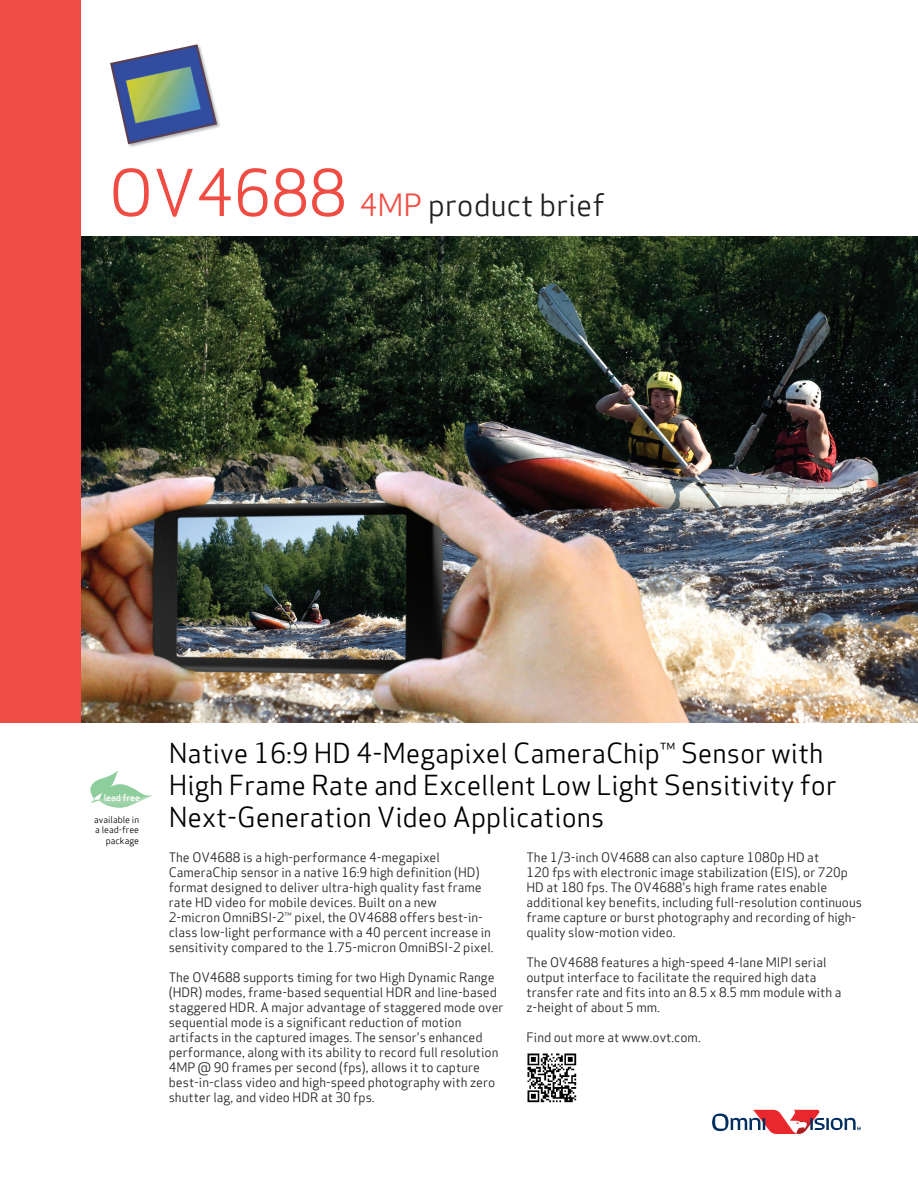
<style>
.page{position:relative;width:918px;height:1188px;background:#fff}
.page>*{position:absolute;margin:0;border:0;box-sizing:border-box;transform-origin:0 0}
.t1{font:30px "Apex Sans Book T";color:#231f20}
.t2{font:27px/32.2px "Apex Sans Book T";color:#000}
.t3{font:12.75px/15px "Apex Sans Book T";color:#231f20}
.t4{font:9.15px "Apex Sans Medium T";color:#fff}
.t5{font:9px/10.5px "Apex Sans Book T";color:#000;text-align:right}
.s1{font-size:63px;color:#ef4d44}
.s2{color:#ef4d44}
</style>
<div class="page">
<img style="left:81px;top:236px;width:837px;height:486px">
<div style="left:0;top:0;width:81px;height:722px;background:#ef4d44"></div>
<svg style="left:90px;top:770px;width:63px;height:38px"></svg>
<svg style="left:712px;top:1110px;width:149px;height:24px"></svg>
<img style="left:110px;top:44px;width:110px;height:103px">
<img style="left:527px;top:1053px;width:50px;height:50px">
<h1 class="t1" style="left:109px;top:186px;width:497px"><span class="s1">OV4688</span> <span class="s2">4MP</span> product brief</h1>
<p class="t4" style="left:104px;top:792px;width:38px">lead free</p>
<p class="t5" style="left:94px;top:814px;width:46px">available in a lead-free package</p>
<h2 class="t2" style="left:169px;top:736px;width:669px">Native 16:9 HD 4-Megapixel CameraChip™ Sensor with<br>High Frame Rate and Excellent Low Light Sensitivity for<br>Next-Generation Video Applications</h2>
<p class="t3" style="left:169px;top:849px;width:326px">The OV4688 is a high-performance 4-megapixel CameraChip sensor in a native 16:9 high definition (HD) format designed to deliver ultra-high quality fast frame rate HD video for mobile devices. Built on a new<br>2-micron OmniBSI-2™ pixel, the OV4688 offers best-in&shy;class low-light performance with a 40 percent increase in sensitivity compared to the 1.75-micron OmniBSI-2 pixel.</p>
<p class="t3" style="left:169px;top:969px;width:336px">The OV4688 supports timing for two High Dynamic Range (HDR) modes, frame-based sequential HDR and line-based staggered HDR. A major advantage of staggered mode over sequential mode is a significant reduction of motion artifacts in the captured images. The sensor's enhanced performance, along with its ability to record full resolution 4MP @ 90 frames per second (fps), allows it to capture best-in-class video and high-speed photography with zero shutter lag, and video HDR at 30 fps.</p>
<p class="t3" style="left:526px;top:849px;width:337px">The 1/3-inch OV4688 can also capture 1080p HD at<br>120 fps with electronic image stabilization (EIS), or 720p HD at 180 fps. The OV4688's high frame rates enable additional key benefits, including full-resolution continuous frame capture or burst photography and recording of high&shy;quality slow-motion video.</p>
<p class="t3" style="left:526px;top:954px;width:316px">The OV4688 features a high-speed 4-lane MIPI serial output interface to facilitate the required high data transfer rate and fits into an 8.5 x 8.5 mm module with a z-height of about 5 mm.</p>
<p class="t3" style="left:526px;top:1029px;width:176px">Find out more at www.ovt.com.</p>
</div>
